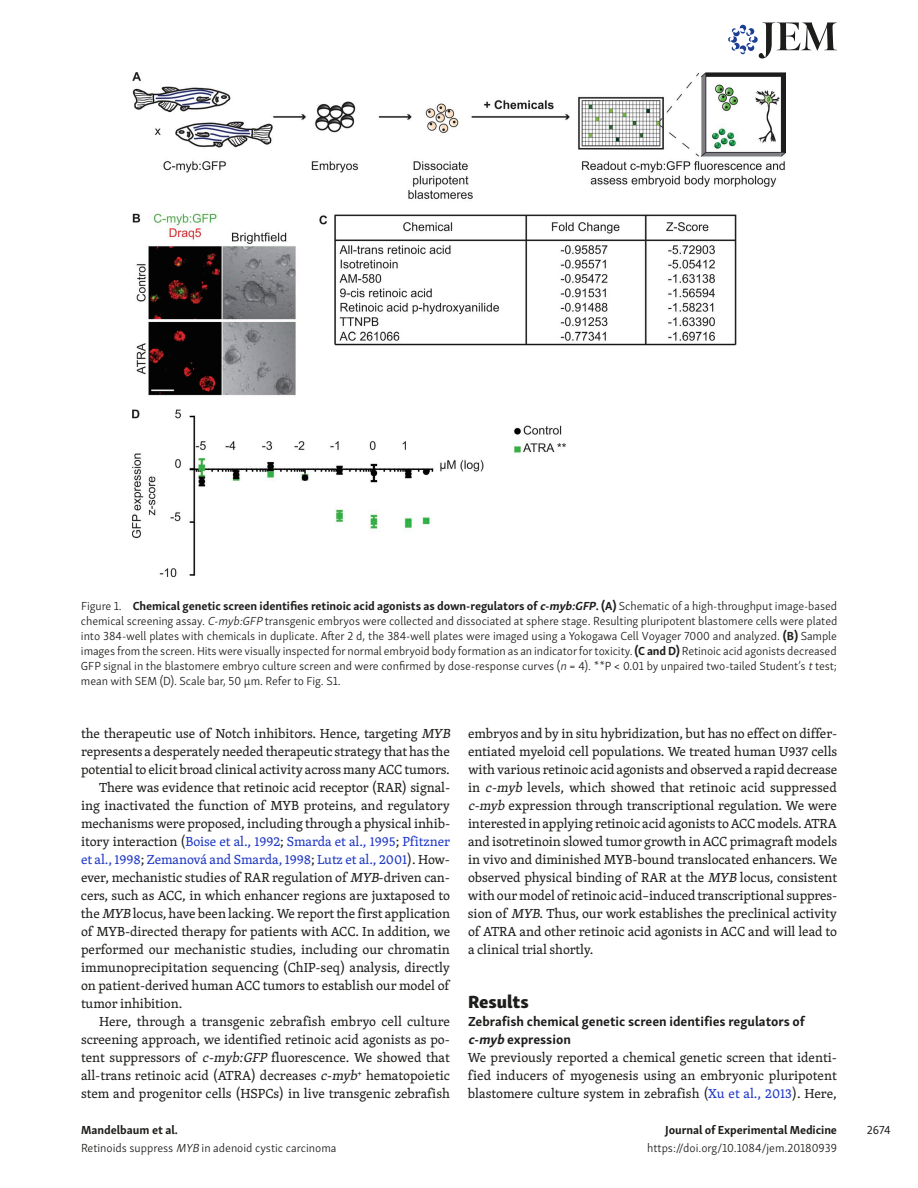
<style>
.page{position:relative;width:918px;height:1188px;background:#fff}
.page>*{position:absolute;margin:0;border:0;box-sizing:border-box;transform-origin:0 0}
.t1{font:18px "Skolar Sans PE Eb";color:#1d1d1b}
.t2{font:13.5px/18px "Skolar PE";letter-spacing:-.005em;color:#1d1d1b;text-align:justify}
.t3{font:13.5px "Skolar PE";letter-spacing:-.005em;color:#1f37c4}
.t4{font:700 13.5px/18px "Skolar Sans PE";color:#1d1d1b}
.t5{font:300 12px/15px "Skolar Sans PE";color:#1d1d1b}
.t6{font:700 12px "Skolar Sans PE";letter-spacing:-.005em;color:#1d1d1b}
.t7{font:12px "Skolar Sans PE";color:#1d1d1b}
.s1{font-weight:700}
.s2{font-weight:700;font-style:italic}
.s3{font-style:italic}
.s4{color:#1d1d1b}
.s5{color:#1f37c4}
</style>
<div class="page">
<svg style="left:728px;top:23px;width:109px;height:35px"></svg>
<img style="left:133px;top:72px;width:652px;height:505px">
<p class="t5" style="left:81px;top:597px;width:758px;text-align:justify">Figure 1. <span class="s1">Chemical genetic screen identifies retinoic acid agonists as down-regulators of</span> <span class="s2">c-myb:GFP</span><span class="s1">. (A)</span> Schematic of a high-throughput image-based chemical screening assay. <span class="s3">C-myb:GFP</span> transgenic embryos were collected and dissociated at sphere stage. Resulting pluripotent blastomere cells were plated into 384-well plates with chemicals in duplicate. After 2 d, the 384-well plates were imaged using a Yokogawa Cell Voyager 7000 and analyzed. <span class="s1">(B)</span> Sample images from the screen. Hits were visually inspected for normal embryoid body formation as an indicator for toxicity. <span class="s1">(C and D)</span> Retinoic acid agonists decreased GFP signal in the blastomere embryo culture screen and were confirmed by dose-response curves (<span class="s3">n</span> = 4). **P &lt; 0.01 by unpaired two-tailed Student’s <span class="s3">t</span>test; mean with SEM (D). Scale bar, 50 µm. Refer to Fig. S1.</p>
<p class="t2" style="left:81px;top:724px;width:374px">the therapeutic use of Notch inhibitors. Hence, targeting <span class="s3">MYB</span></p>
<p class="t2" style="left:81px;top:742px;width:370px">represents a desperately needed therapeutic strategy that has the</p>
<p class="t2" style="left:81px;top:760px;width:370px">potential to elicit broad clinical activity across many ACC tumors.</p>
<p class="t2" style="left:99px;top:778px;width:353px">There was evidence that retinoic acid receptor (RAR) signal-</p>
<p class="t2" style="left:81px;top:796px;width:371px">ing inactivated the function of MYB proteins, and regulatory</p>
<p class="t2" style="left:81px;top:814px;width:371px">mechanisms were proposed, including through a physical inhib-</p>
<p class="t3" style="left:81px;top:831px;width:371px"><span class="s4">itory interaction (</span>Boise et al., 1992<span class="s4">;</span> Smarda et al., 1995<span class="s4">;</span> Pfitzner</p>
<p class="t3" style="left:81px;top:849px;width:370px">et al., 1998<span class="s4">;</span> Zemanová and Smarda, 1998<span class="s4">;</span> Lutz et al., 2001<span class="s4">). How-</span></p>
<p class="t2" style="left:81px;top:868px;width:371px">ever, mechanistic studies of RAR regulation of <span class="s3">MYB</span>-driven can-</p>
<p class="t2" style="left:81px;top:886px;width:371px">cers, such as ACC, in which enhancer regions are juxtaposed to</p>
<p class="t2" style="left:81px;top:904px;width:371px">the <span class="s3">MYB</span> locus, have been lacking. We report the first application</p>
<p class="t2" style="left:81px;top:922px;width:371px">of MYB-directed therapy for patients with ACC. In addition, we</p>
<p class="t2" style="left:81px;top:940px;width:370px">performed our mechanistic studies, including our chromatin</p>
<p class="t2" style="left:81px;top:958px;width:371px">immunoprecipitation sequencing (ChIP-seq) analysis, directly</p>
<p class="t2" style="left:81px;top:976px;width:370px">on patient-derived human ACC tumors to establish our model of</p>
<p class="t2" style="left:81px;top:994px;width:103px">tumor inhibition.</p>
<p class="t2" style="left:99px;top:1012px;width:353px">Here, through a transgenic zebrafish embryo cell culture</p>
<p class="t2" style="left:81px;top:1030px;width:370px">screening approach, we identified retinoic acid agonists as po-</p>
<p class="t2" style="left:81px;top:1048px;width:370px">tent suppressors of <span class="s3">c-myb:GFP</span> fluorescence. We showed that</p>
<p class="t2" style="left:81px;top:1066px;width:370px">all-trans retinoic acid (ATRA) decreases <span class="s3">c-myb</span><sup>+</sup> hematopoietic</p>
<p class="t2" style="left:81px;top:1084px;width:370px">stem and progenitor cells (HSPCs) in live transgenic zebrafish</p>
<p class="t2" style="left:468px;top:724px;width:371px">embryos and by in situ hybridization, but has no effect on differ&shy;entiated myeloid cell populations. We treated human U937 cells with various retinoic acid agonists and observed a rapid decrease in <span class="s3">c-myb</span> levels, which showed that retinoic acid suppressed <span class="s3">c-myb</span> expression through transcriptional regulation. We were interested in applying retinoic acid agonists to ACC models. ATRA and isotretinoin slowed tumor growth in ACC primagraft models in vivo and diminished MYB-bound translocated enhancers. We observed physical binding of RAR at the <span class="s3">MYB</span> locus, consistent with our model of retinoic acid–induced transcriptional suppres&shy;sion of <span class="s3">MYB</span>. Thus, our work establishes the preclinical activity of ATRA and other retinoic acid agonists in ACC and will lead to a clinical trial shortly.</p>
<h1 class="t1" style="left:468px;top:986px;width:62px">Results</h1>
<p class="t4" style="left:468px;top:1011px;width:338px">Zebrafish chemical genetic screen identifies regulators of <span class="s3">c-myb</span> expression</p>
<p class="t2" style="left:468px;top:1048px;width:370px">We previously reported a chemical genetic screen that identi&shy;fied inducers of myogenesis using an embryonic pluripotent blastomere culture system in zebrafish (<span class="s5">Xu et al., 2013</span>). Here,</p>
<p class="t5" style="left:81px;top:1120px;width:257px;line-height:18px"><span class="s1">Mandelbaum et al.<br></span>Retinoids suppress <span class="s3">MYB</span> in adenoid cystic carcinoma</p>
<p class="t6" style="left:665px;top:1120px;width:173px">Journal of Experimental Medicine</p>
<p class="t5" style="left:647px;top:1140px;width:191px">https://doi.org/10.1084/jem.20180939</p>
<p class="t7" style="left:867px;top:1121px;width:26px">2674</p>
</div>
